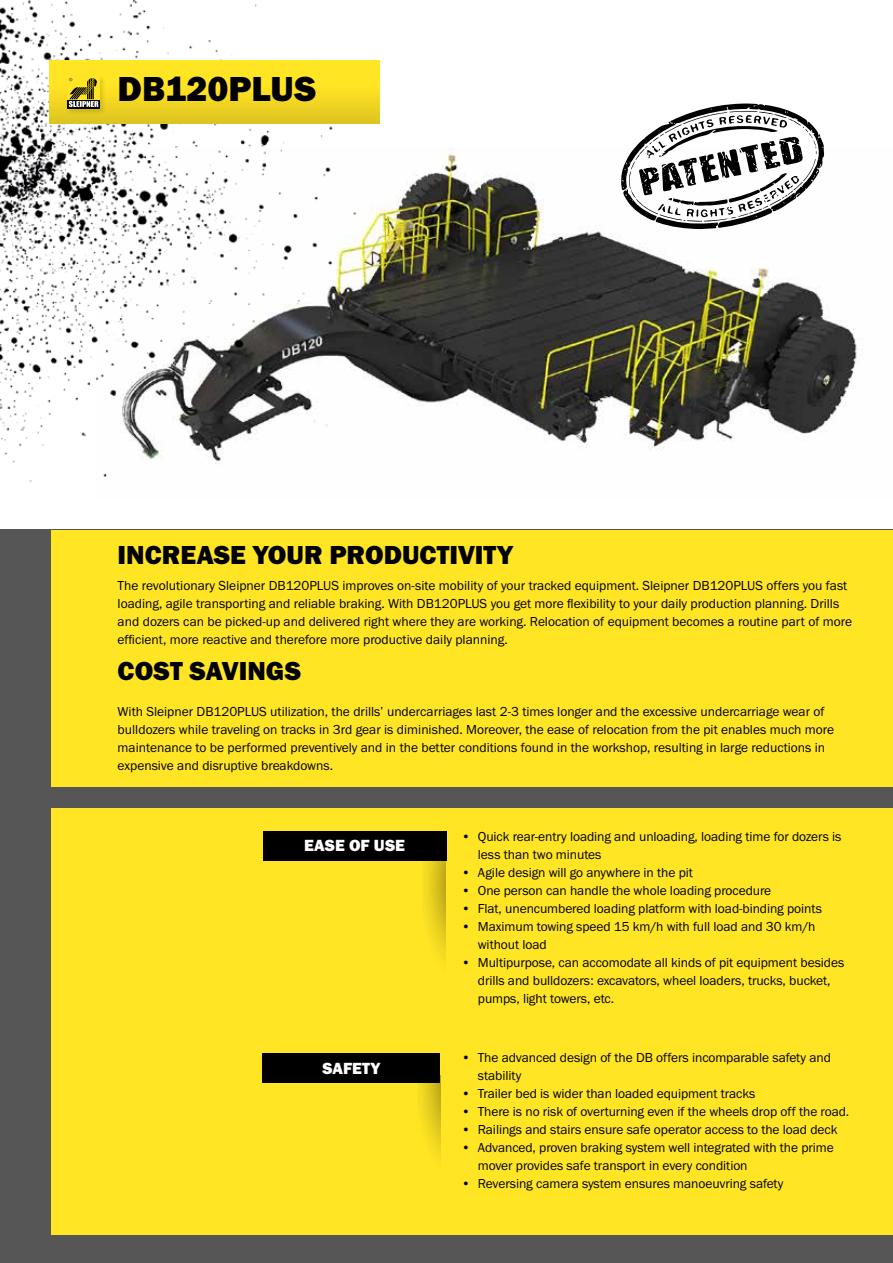
<style>
.page{position:relative;width:893px;height:1263px;background:#fff}
.page>*{position:absolute;margin:0;border:0;box-sizing:border-box;transform-origin:0 0}
.t1{font:36px "Franklin Gothic URW Hea";color:#000}
.t2{font:27px "Franklin Gothic URW Hea";color:#000}
.t3{font:16.8px "Franklin Gothic URW Hea";color:#fff}
.t4{font:13.5px/18px "Franklin Gothic URW Boo";letter-spacing:-.005em;color:#000}
</style>
<div class="page">
<img style="left:455px;top:153px;width:407px;height:297px">
<div style="left:0;top:530px;width:893px;height:733px;background:#575656"></div>
<div style="left:51px;top:530px;width:842px;height:257px;background:#ffe523"></div>
<div style="left:51px;top:789px;width:842px;height:446px;background:#ffe523"></div>
<svg style="left:621px;top:103px;width:203px;height:126px"></svg>
<img style="left:0;top:0;width:455px;height:482px">
<hr style="left:892px;top:42px;width:1px;height:196px;background:#ffe523">
<svg style="left:422px;top:860px;width:23px;height:97px"></svg>
<svg style="left:420px;top:1083px;width:20px;height:71px"></svg>
<div style="left:263px;top:831px;width:183px;height:29px;background:#000"></div>
<div style="left:263px;top:1053px;width:177px;height:30px;background:#000"></div>
<div style="left:30px;top:789px;width:863px;height:18px;background:#575656"></div>
<div style="left:50px;top:60px;width:329px;height:64px;background:linear-gradient(to bottom,#ffee23,#e3c921)"></div>
<div style="left:66px;top:74px;width:41px;height:42px;background:#000;opacity:.15"></div>
<div style="left:67px;top:76px;width:33px;height:32px;background:#ffe523"></div>
<svg style="left:67px;top:100px;width:33px;height:8px"></svg>
<svg style="left:69px;top:78px;width:29px;height:29px"></svg>
<h1 class="t1" style="left:118px;top:66px;width:200px">DB120PLUS</h1>
<h2 class="t2" style="left:118px;top:537px;width:397px">INCREASE YOUR PRODUCTIVITY</h2>
<p class="t4" style="left:118px;top:576px;width:736px">The revolutionary Sleipner DB120PLUS improves on-site mobility of your tracked equipment. Sleipner DB120PLUS offers you fast loading, agile transporting and reliable braking. With DB120PLUS you get more flexibility to your daily production planning. Drills and dozers can be picked-up and delivered right where they are working. Relocation of equipment becomes a routine part of more efficient, more reactive and therefore more productive daily planning.</p>
<h2 class="t2" style="left:118px;top:653px;width:185px">COST SAVINGS</h2>
<p class="t4" style="left:118px;top:702px;width:718px">With Sleipner DB120PLUS utilization, the drills’ undercarriages last 2-3 times longer and the excessive undercarriage wear of bulldozers while traveling on tracks in 3rd gear is diminished. Moreover, the ease of relocation from the pit enables much more maintenance to be performed preventively and in the better conditions found in the workshop, resulting in large reductions in expensive and disruptive breakdowns.</p>
<p class="t3" style="left:304px;top:835px;width:102px">EASE OF USE</p>
<p class="t3" style="left:322px;top:1057px;width:60px">SAFETY</p>
<p class="t4" style="left:478px;top:827px;width:365px;text-indent:-16px">• Quick rear-entry loading and unloading, loading time for dozers is less than two minutes</p>
<p class="t4" style="left:461px;top:863px;width:233px">• Agile design will go anywhere in the pit</p>
<p class="t4" style="left:461px;top:881px;width:311px">• One person can handle the whole loading procedure</p>
<p class="t4" style="left:461px;top:899px;width:362px">• Flat, unencumbered loading platform with load-binding points</p>
<p class="t4" style="left:478px;top:917px;width:339px;text-indent:-16px">• Maximum towing speed 15 km/h with full load and 30 km/h without load</p>
<p class="t4" style="left:478px;top:953px;width:368px;text-indent:-16px">• Multipurpose, can accomodate all kinds of pit equipment besides drills and bulldozers: excavators, wheel loaders, trucks, bucket, pumps, light towers, etc.</p>
<p class="t4" style="left:478px;top:1049px;width:355px;text-indent:-16px">• The advanced design of the DB offers incomparable safety and stability</p>
<p class="t4" style="left:461px;top:1085px;width:295px">• Trailer bed is wider than loaded equipment tracks</p>
<p class="t4" style="left:461px;top:1103px;width:389px">• There is no risk of overturning even if the wheels drop off the road.</p>
<p class="t4" style="left:461px;top:1121px;width:378px">• Railings and stairs ensure safe operator access to the load deck</p>
<p class="t4" style="left:478px;top:1139px;width:357px;text-indent:-16px">• Advanced, proven braking system well integrated with the prime mover provides safe transport in every condition</p>
<p class="t4" style="left:461px;top:1175px;width:324px">• Reversing camera system ensures manoeuvring safety</p>
</div>
